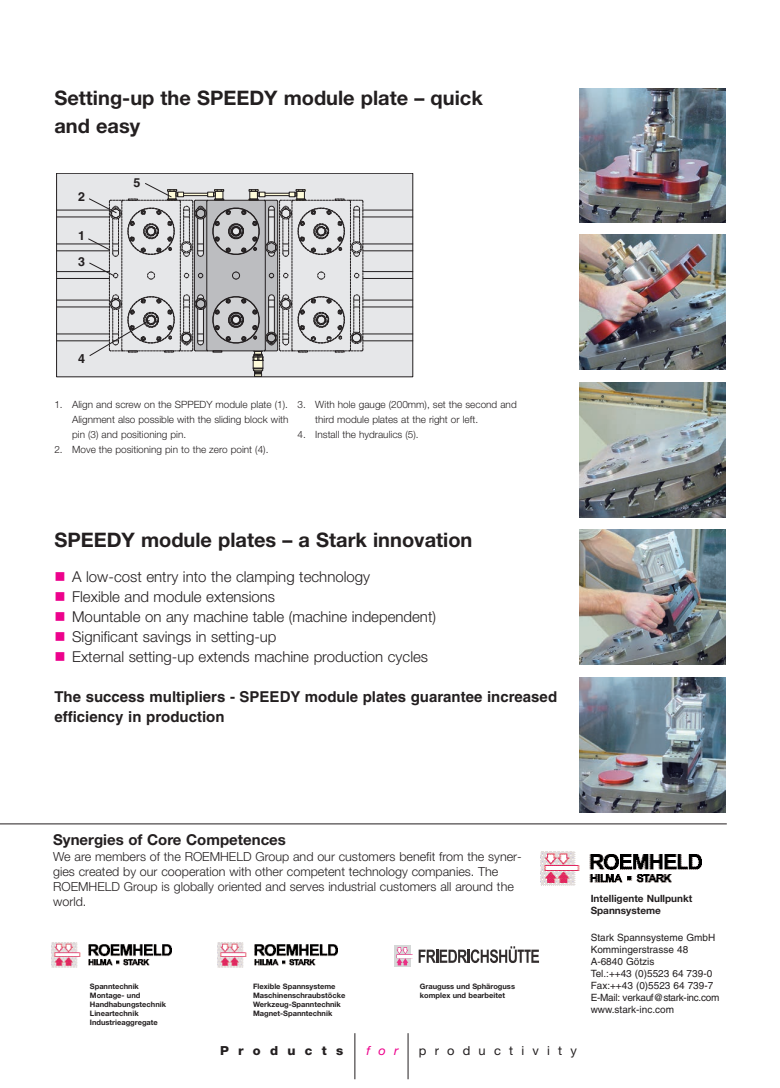
<style>
.page{position:relative;width:780px;height:1088px;background:#fff}
.page>*{position:absolute;margin:0;border:0;box-sizing:border-box;transform-origin:0 0}
.t1{font:700 20px/27.5px "Helvetica Neue";color:#231f20}
.t2{font:300 15px "Helvetica Neue";color:#231f20}
.t3{font:700 15px/20px "Helvetica";color:#231f20}
.t4{font:700 15px "Helvetica Neue";color:#231f20}
.t5{font:300 12.5px/15px "Helvetica Neue";color:#231f20}
.t6{font:12.5px "Helvetica Neue";letter-spacing:.64em;color:#231f20}
.t7{font:800 12.5px "Helvetica Neue";letter-spacing:.725em;color:#231f20}
.t8{font:700 12.5px/26.4px "Helvetica";color:#231f20}
.t9{font:italic 12.5px "Helvetica Neue";color:#ed028c}
.t10{font:300 10px/15px "Helvetica Neue";color:#231f20;text-align:justify}
.t11{font:10px/12px "Helvetica";color:#231f20}
.t12{font:700 10px/12px "Helvetica Neue";color:#231f20}
.t13{font:700 7.5px/9px "Helvetica Neue";color:#231f20}
.s1{color:#ed028c}
</style>
<div class="page">
<hr style="left:354px;top:1033px;width:1px;height:46px;background:#231f20">
<hr style="left:408px;top:1033px;width:1px;height:46px;background:#231f20">
<hr style="left:0;top:824px;width:726px;height:1px;background:#231f20">
<div style="left:57px;top:173px;width:356px;height:204px;background:#e6e7e9"></div>
<hr style="left:57px;top:244px;width:52px;height:1px;background:#231f20">
<hr style="left:363px;top:244px;width:50px;height:1px;background:#231f20">
<hr style="left:363px;top:251px;width:50px;height:1px;background:#231f20">
<hr style="left:57px;top:251px;width:52px;height:1px;background:#231f20">
<hr style="left:57px;top:300px;width:52px;height:1px;background:#231f20">
<hr style="left:363px;top:300px;width:50px;height:1px;background:#231f20">
<hr style="left:363px;top:307px;width:50px;height:1px;background:#231f20">
<hr style="left:57px;top:307px;width:52px;height:1px;background:#231f20">
<hr style="left:57px;top:334px;width:52px;height:1px;background:#231f20">
<hr style="left:363px;top:334px;width:50px;height:1px;background:#231f20">
<hr style="left:363px;top:341px;width:50px;height:1px;background:#231f20">
<hr style="left:57px;top:341px;width:52px;height:1px;background:#231f20">
<hr style="left:57px;top:271px;width:52px;height:1px;background:#231f20">
<hr style="left:363px;top:271px;width:50px;height:1px;background:#231f20">
<hr style="left:363px;top:278px;width:50px;height:1px;background:#231f20">
<hr style="left:57px;top:278px;width:52px;height:1px;background:#231f20">
<hr style="left:57px;top:210px;width:52px;height:1px;background:#231f20">
<hr style="left:363px;top:210px;width:50px;height:1px;background:#231f20">
<hr style="left:363px;top:217px;width:50px;height:1px;background:#231f20">
<hr style="left:57px;top:217px;width:52px;height:1px;background:#231f20">
<div style="left:56px;top:173px;width:357px;height:204px;border:1px solid #231f20"></div>
<img style="left:579px;top:89px;width:146px;height:133px">
<img style="left:579px;top:235px;width:146px;height:135px">
<img style="left:579px;top:382px;width:146px;height:135px">
<img style="left:579px;top:530px;width:146px;height:135px">
<img style="left:579px;top:677px;width:146px;height:135px">
<svg style="left:87px;top:183px;width:276px;height:194px"></svg>
<svg style="left:394px;top:946px;width:16px;height:21px"></svg>
<svg style="left:396px;top:947px;width:16px;height:18px"></svg>
<svg style="left:418px;top:946px;width:121px;height:17px"></svg>
<img style="left:541px;top:851px;width:160px;height:34px">
<img style="left:51px;top:942px;width:120px;height:26px">
<img style="left:217px;top:942px;width:120px;height:26px">
<h1 class="t1" style="left:54px;top:84px;width:430px">Setting-up the SPEEDY module plate – quick and easy</h1>
<p class="t8" style="left:78px;top:183px;width:8px">2</p>
<p class="t8" style="left:78px;top:222px;width:8px">1<br>3</p>
<p class="t8" style="left:133px;top:169px;width:8px">5</p>
<p class="t8" style="left:78px;top:345px;width:8px">4</p>
<p class="t10" style="left:72px;top:396px;width:218px;text-indent:-18px">1. Align and screw on the SPPEDY module plate (1).<br>Alignment also possible with the sliding block with pin (3) and positioning pin.</p>
<p class="t10" style="left:54px;top:441px;width:215px">2. Move the positioning pin to the zero point (4).</p>
<p class="t10" style="left:315px;top:396px;width:203px;text-indent:-18px">3. With hole gauge (200mm), set the second and third module plates at the right or left.</p>
<p class="t10" style="left:297px;top:426px;width:122px">4. Install the hydraulics (5).</p>
<h1 class="t1" style="left:54px;top:526px;width:419px">SPEEDY module plates – a Stark innovation</h1>
<h2 class="t2" style="left:54px;top:568px;width:317px"><span class="s1">■</span> A low-cost entry into the clamping technology</h2>
<h2 class="t2" style="left:54px;top:588px;width:222px"><span class="s1">■</span> Flexible and module extensions</h2>
<h2 class="t2" style="left:54px;top:608px;width:383px"><span class="s1">■</span> Mountable on any machine table (machine independent)</h2>
<h2 class="t2" style="left:54px;top:628px;width:224px"><span class="s1">■</span> Significant savings in setting-up</h2>
<h2 class="t2" style="left:54px;top:648px;width:375px"><span class="s1">■</span> External setting-up extends machine production cycles</h2>
<h2 class="t3" style="left:54px;top:687px;width:504px">The success multipliers - SPEEDY module plates guarantee increased efficiency in production</h2>
<h2 class="t4" style="left:53px;top:830px;width:234px">Synergies of Core Competences</h2>
<p class="t5" style="left:53px;top:849px;width:470px">We are members of the ROEMHELD Group and our customers benefit from the syner&shy;gies created by our cooperation with other competent technology companies. The ROEMHELD Group is globally oriented and serves industrial customers all around the world.</p>
<p class="t13" style="left:90px;top:981px;width:78px">Spanntechnik<br>Montage- und<br>Handhabungstechnik<br>Lineartechnik<br>Industrieaggregate</p>
<p class="t13" style="left:253px;top:981px;width:94px">Flexible Spannsysteme<br>Maschinenschraubstöcke<br>Werkzeug-Spanntechnik<br>Magnet-Spanntechnik</p>
<p class="t13" style="left:420px;top:981px;width:97px">Grauguss und Sphäroguss komplex und bearbeitet</p>
<p class="t7" style="left:220px;top:1043px;width:125px">Products</p>
<p class="t9" style="left:366px;top:1043px;width:33px">for</p>
<p class="t6" style="left:419px;top:1043px;width:159px">productivity</p>
<p class="t12" style="left:590px;top:893px;width:103px">Intelligente Nullpunkt<br>Spannsysteme</p>
<p class="t11" style="left:590px;top:932px;width:130px">Stark Spannsysteme GmbH<br>Kommingerstrasse 48<br>A-6840 Götzis<br>Tel.:++43 (0)5523 64 739-0<br>Fax:++43 (0)5523 64 739-7<br>E-Mail: verkauf@stark-inc.com www.stark-inc.com</p>
</div>
